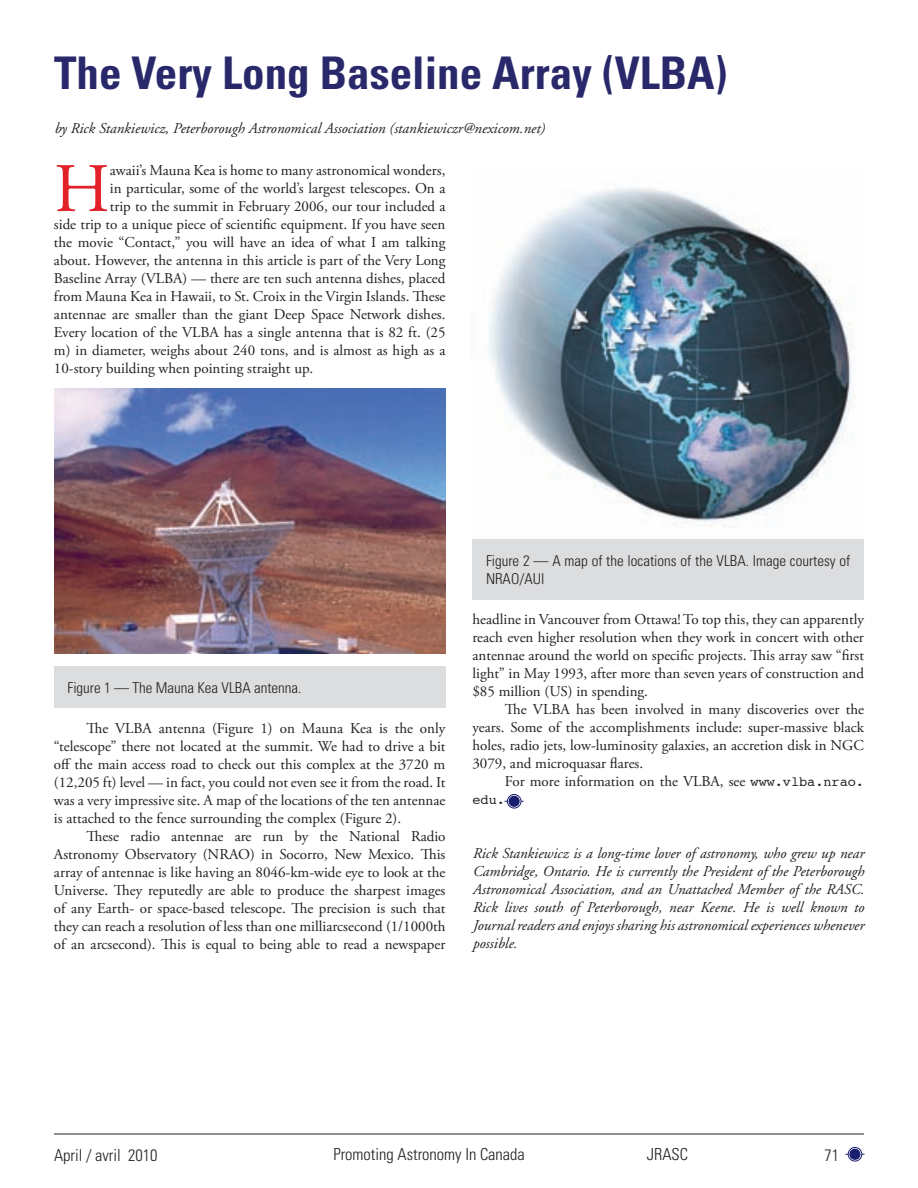
<style>
.page{position:relative;width:918px;height:1188px;background:#fff}
.page>*{position:absolute;margin:0;border:0;box-sizing:border-box;transform-origin:0 0}
.t1{font:69.3px "Adobe Garamond Pro";color:#e22128}
.t2{font:700 condensed 45px "Univers";color:#29286a}
.t3{font:300 condensed 16.5px "Univers";color:#231f20}
.t4{font:15px/18px "Adobe Garamond Pro";color:#231f20;text-align:justify}
.t5{font:italic 15px/18px "Adobe Garamond";color:#231f20;text-align:justify}
.t6{font:300 condensed 15px/18px "Univers";color:#231f20}
.t7{font:13.5px "Courier";color:#231f20}
.s1{font-family:"Courier";font-size:13.5px}
</style>
<div class="page">
<div style="left:848px;top:1147px;width:14px;height:14px;border:1px solid #1a1e6e;border-radius:50%"></div>
<div style="left:850px;top:1149px;width:10px;height:10px;background:#1a1e6e;border-radius:50%"></div>
<div style="left:849px;top:1149px;width:12px;height:11px;border:1px solid #1a1e6e;border-radius:50%"></div>
<hr style="left:54px;top:1134px;width:810px;height:1px;background:#231f20">
<img style="left:489px;top:188px;width:366px;height:340px">
<div style="left:54px;top:666px;width:392px;height:42px;background:#dcdddf"></div>
<img style="left:54px;top:388px;width:392px;height:265px">
<div style="left:472px;top:539px;width:392px;height:61px;background:#dcdddf"></div>
<div style="left:507px;top:794px;width:14px;height:14px;border:1px solid #1a1e6e;border-radius:50%"></div>
<div style="left:509px;top:796px;width:10px;height:10px;background:#1a1e6e;border-radius:50%"></div>
<div style="left:509px;top:796px;width:11px;height:11px;border:1px solid #1a1e6e;border-radius:50%"></div>
<h2 class="t2" style="left:54px;top:45px;width:675px">The Very Long Baseline Array (VLBA)</h2>
<p class="t5" style="left:54px;top:120px;width:492px">by Rick Stankiewicz, Peterborough Astronomical Association (stankiewiczr@nexicom.net)</p>
<h1 class="t1" style="left:54px;top:147px;width:57px">H</h1>
<p class="t4" style="left:110px;top:162px;width:337px">awaii’s Mauna Kea is home to many astronomical wonders,</p>
<p class="t4" style="left:110px;top:180px;width:337px">in particular, some of the world’s largest telescopes. On a</p>
<p class="t4" style="left:110px;top:198px;width:337px">trip to the summit in February 2006, our tour included a</p>
<p class="t4" style="left:54px;top:216px;width:393px">side trip to a unique piece of scientific equipment. If you have seen</p>
<p class="t4" style="left:54px;top:234px;width:393px">the movie “Contact,” you will have an idea of what I am talking</p>
<p class="t4" style="left:54px;top:252px;width:393px">about. However, the antenna in this article is part of the Very Long</p>
<p class="t4" style="left:54px;top:270px;width:393px">Baseline Array (VLBA) — there are ten such antenna dishes, placed</p>
<p class="t4" style="left:54px;top:288px;width:393px">from Mauna Kea in Hawaii, to St. Croix in the Virgin Islands. These</p>
<p class="t4" style="left:54px;top:306px;width:393px">antennae are smaller than the giant Deep Space Network dishes.</p>
<p class="t4" style="left:54px;top:324px;width:393px">Every location of the VLBA has a single antenna that is 82 ft. (25</p>
<p class="t4" style="left:54px;top:342px;width:393px">m) in diameter, weighs about 240 tons, and is almost as high as a</p>
<p class="t4" style="left:54px;top:360px;width:261px">10-story building when pointing straight up.</p>
<p class="t6" style="left:68px;top:678px;width:236px">Figure 1 — The Mauna Kea VLBA antenna.</p>
<p class="t4" style="left:54px;top:719px;width:393px;text-indent:32px">The VLBA antenna (Figure 1) on Mauna Kea is the only “telescope” there not located at the summit. We had to drive a bit off the main access road to check out this complex at the 3720 m (12,205 ft) level — in fact, you could not even see it from the road. It was a very impressive site. A map of the locations of the ten antennae is attached to the fence surrounding the complex (Figure 2).</p>
<p class="t4" style="left:54px;top:827px;width:393px;text-indent:32px">These radio antennae are run by the National Radio Astronomy Observatory (NRAO) in Socorro, New Mexico. This array of antennae is like having an 8046-km-wide eye to look at the Universe. They reputedly are able to produce the sharpest images of any Earth- or space-based telescope. The precision is such that they can reach a resolution of less than one milliarcsecond (1/1000th of an arcsecond). This is equal to being able to read a newspaper</p>
<p class="t6" style="left:486px;top:552px;width:366px">Figure 2 — A map of the locations of the VLBA. Image courtesy of<br>NRAO/AUI</p>
<p class="t4" style="left:472px;top:611px;width:393px">headline in Vancouver from Ottawa! To top this, they can apparently reach even higher resolution when they work in concert with other antennae around the world on specific projects. This array saw “first light” in May 1993, after more than seven years of construction and $85 million (US) in spending.</p>
<p class="t4" style="left:472px;top:701px;width:393px;text-indent:32px">The VLBA has been involved in many discoveries over the years. Some of the accomplishments include: super-massive black holes, radio jets, low-luminosity galaxies, an accretion disk in NGC 3079, and microquasar flares.</p>
<p class="t4" style="left:505px;top:773px;width:361px">For more information on the VLBA, see <span class="s1">www.vlba.nrao.</span></p>
<p class="t7" style="left:472px;top:790px;width:34px">edu.</p>
<p class="t5" style="left:472px;top:845px;width:393px">Rick Stankiewicz is a long-time lover of astronomy, who grew up near Cambridge, Ontario. He is currently the President of the Peterborough Astronomical Association, and an Unattached Member of the RASC.<br>Rick lives south of Peterborough, near Keene. He is well known to Journal readers and enjoys sharing his astronomical experiences whenever possible.</p>
<p class="t3" style="left:54px;top:1145px;width:105px">April / avril 2010</p>
<p class="t3" style="left:333px;top:1145px;width:193px">Promoting Astronomy In Canada</p>
<p class="t3" style="left:647px;top:1144px;width:43px">JRASC</p>
<p class="t3" style="left:824px;top:1145px;width:16px">71</p>
</div>
